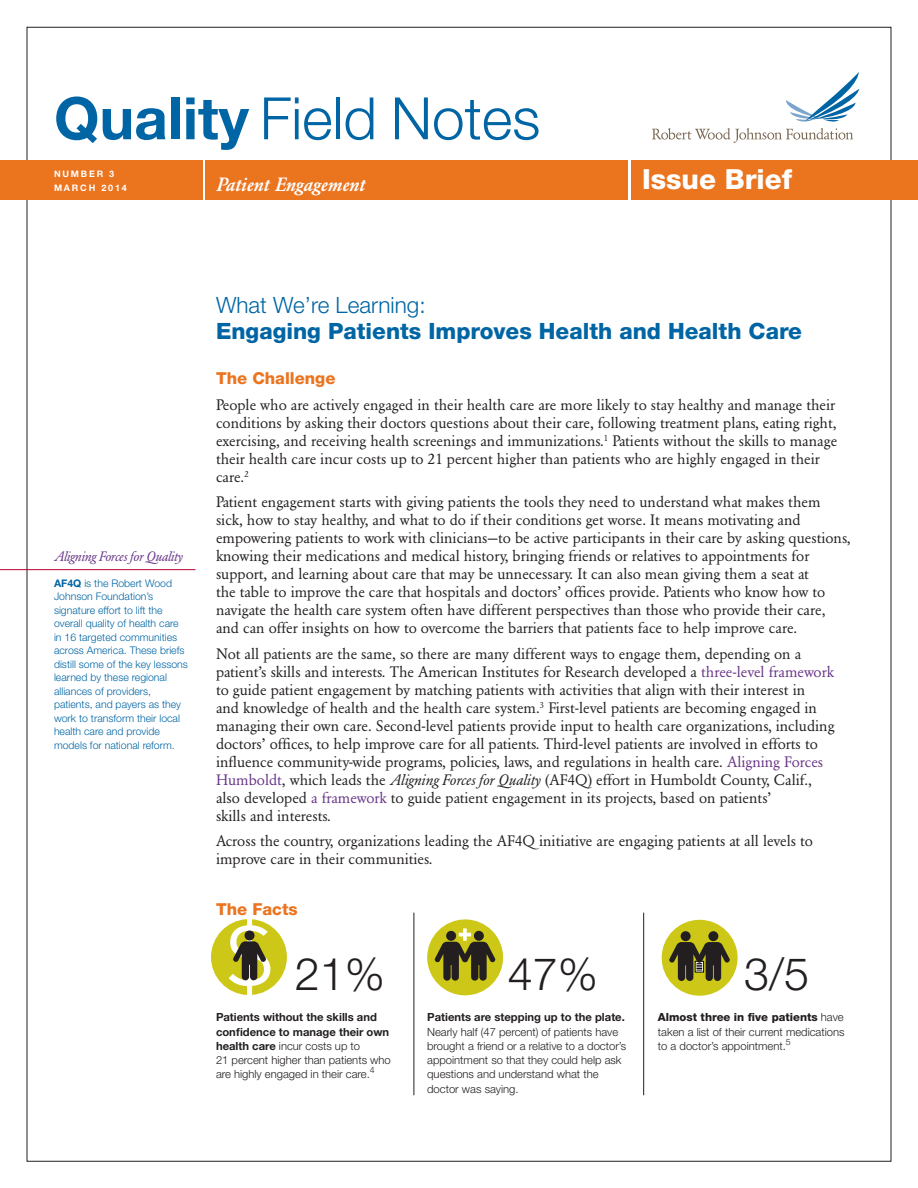
<style>
.page{position:relative;width:918px;height:1188px;background:#fff}
.page>*{position:absolute;margin:0;border:0;box-sizing:border-box;transform-origin:0 0}
.t1{font:300 58.5px "Helvetica Neue LT Std";color:#0065a4}
.t2{font:300 45px "Helvetica Neue LT Std";color:#231f20}
.t3{font:800 27.75px "Helvetica Neue LT Std";color:#fff}
.t4{font:800 22.5px "Helvetica Neue LT Std";color:#0065a4}
.t5{font:300 22.5px "Helvetica Neue LT Std";color:#0065a4}
.t6{font:italic 500 19.05px "Garamond Berth Std";color:#fff}
.t7{font:800 16.5px "Helvetica Neue LT Std";color:#eb741f}
.t8{font:15px/18px "Garamond Berth Std";color:#231f20}
.t9{font:italic 13.5px "Garamond Berth Std";letter-spacing:-.02em;color:#683487}
.t10{font:300 11.25px/14.2px "Helvetica Neue LT Std";color:#231f20}
.t11{font:300 10.5px/13.5px "Helvetica Neue LT Std";color:#0065a4}
.t12{font:700 9px "Helvetica Neue LT Std";letter-spacing:.2em;color:#fff}
.s1{font-weight:700}
.s2{color:#683487}
.s3{font-style:italic}
.s4{font-weight:800}
</style>
<div class="page">
<div style="left:0;top:161px;width:202px;height:39px;background:#eb741f"></div>
<div style="left:205px;top:161px;width:423px;height:39px;background:#eb741f"></div>
<div style="left:631px;top:161px;width:287px;height:39px;background:#eb741f"></div>
<svg style="left:652px;top:72px;width:207px;height:71px"></svg>
<hr style="left:0;top:569px;width:195px;height:1px;background:#b30437">
<hr style="left:414px;top:913px;width:1px;height:182px;background:#231f20">
<hr style="left:643px;top:913px;width:1px;height:182px;background:#231f20">
<svg style="left:211px;top:919px;width:76px;height:76px"></svg>
<div style="left:427px;top:919px;width:76px;height:76px;background:#cdc817;border-radius:50%"></div>
<svg style="left:434px;top:928px;width:62px;height:53px"></svg>
<div style="left:662px;top:920px;width:76px;height:76px;background:#cdc817;border-radius:50%"></div>
<svg style="left:669px;top:931px;width:61px;height:50px"></svg>
<p class="t1" style="left:54px;top:83px;width:488px"><span class="s1">Quality</span> Field Notes</p>
<p class="t12" style="left:54px;top:169px;width:62px">NUMBER 3</p>
<p class="t12" style="left:54px;top:182px;width:74px">MARCH 2014</p>
<p class="t6" style="left:216px;top:173px;width:151px">Patient Engagement</p>
<p class="t3" style="left:642px;top:163px;width:152px">Issue Brief</p>
<p class="t9" style="left:54px;top:548px;width:131px">Aligning Forces for Quality</p>
<p class="t11" style="left:54px;top:576px;width:135px"><span class="s1">AF4Q</span> is the Robert Wood<br>Johnson Foundation’s signature effort to lift the overall quality of health care in 16 targeted communities across America. These briefs distill some of the key lessons learned by these regional alliances of providers, patients, and payers as they work to transform their local health care and provide models for national reform.</p>
<p class="t5" style="left:216px;top:291px;width:211px">What We’re Learning:</p>
<p class="t4" style="left:216px;top:317px;width:587px">Engaging Patients Improves Health and Health Care</p>
<p class="t7" style="left:216px;top:368px;width:121px">The Challenge</p>
<p class="t8" style="left:216px;top:395px;width:623px">People who are actively engaged in their health care are more likely to stay healthy and manage their conditions by asking their doctors questions about their care, following treatment plans, eating right, exercising, and receiving health screenings and immunizations.<sup>1</sup> Patients without the skills to manage their health care incur costs up to 21 percent higher than patients who are highly engaged in their care.<sup>2</sup></p>
<p class="t8" style="left:216px;top:493px;width:636px">Patient engagement starts with giving patients the tools they need to understand what makes them sick, how to stay healthy, and what to do if their conditions get worse. It means motivating and empowering patients to work with clinicians—to be active participants in their care by asking questions, knowing their medications and medical history, bringing friends or relatives to appointments for support, and learning about care that may be unnecessary. It can also mean giving them a seat at<br>the table to improve the care that hospitals and doctors’ offices provide. Patients who know how to navigate the health care system often have different perspectives than those who provide their care, and can offer insights on how to overcome the barriers that patients face to help improve care.</p>
<p class="t8" style="left:216px;top:644px;width:620px">Not all patients are the same, so there are many different ways to engage them, depending on a patient’s skills and interests. The American Institutes for Research developed a <span class="s2">three-level framework </span>to guide patient engagement by matching patients with activities that align with their interest in<br>and knowledge of health and the health care system.<sup>3</sup> First-level patients are becoming engaged in managing their own care. Second-level patients provide input to health care organizations, including doctors’ offices, to help improve care for all patients. Third-level patients are involved in efforts to influence community-wide programs, policies, laws, and regulations in health care. <span class="s2">Aligning Forces Humboldt</span>, which leads the <span class="s3">Aligning Forces for Quality</span> (AF4Q) effort in Humboldt County, Calif., also developed <span class="s2">a framework</span> to guide patient engagement in its projects, based on patients’<br>skills and interests.</p>
<p class="t8" style="left:216px;top:832px;width:599px">Across the country, organizations leading the AF4Q initiative are engaging patients at all levels to improve care in their communities.</p>
<p class="t7" style="left:216px;top:900px;width:83px">The Facts</p>
<p class="t2" style="left:295px;top:947px;width:92px">21%</p>
<p class="t10" style="left:216px;top:1010px;width:176px"><span class="s1">Patients without the skills and confidence to manage their own health care</span> incur costs up to<br>21 percent higher than patients who are highly engaged in their care.<sup>4</sup></p>
<p class="t2" style="left:508px;top:947px;width:92px">47%</p>
<p class="t10" style="left:427px;top:1010px;width:201px"><span class="s1">Patients are stepping up to the plate.<br></span>Nearly half (47 percent) of patients have brought a friend or a relative to a doctor’s appointment so that they could help ask questions and understand what the doctor was saying.</p>
<p class="t2" style="left:744px;top:947px;width:67px">3/5</p>
<p class="t10" style="left:658px;top:1010px;width:188px;text-align:justify"><span class="s4">Almost three in five patients</span> have taken a list of their current medications to a doctor’s appointment.<sup>5</sup></p>
</div>
